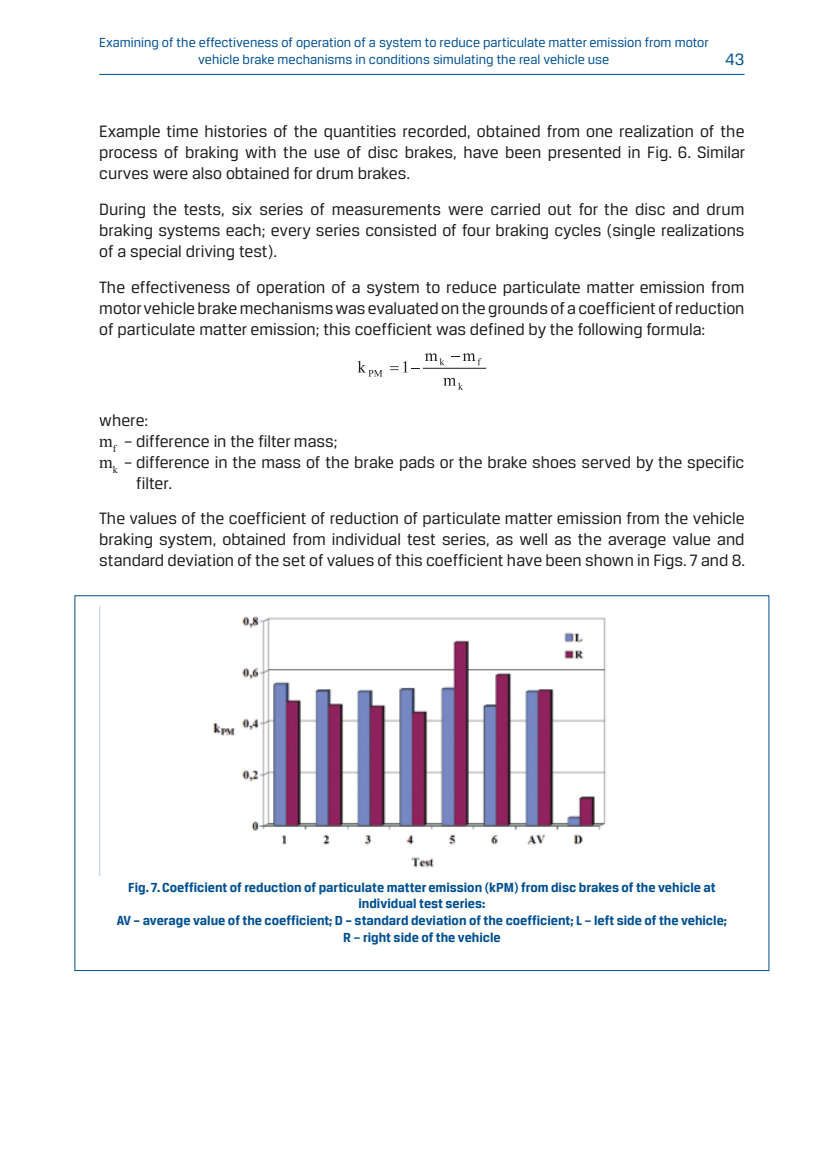
<style>
.page{position:relative;width:819px;height:1161px;background:#fff}
.page>*{position:absolute;margin:0;border:0;box-sizing:border-box;transform-origin:0 0}
.podstawowy_ang{font:17.5px/21px "Breuer Text";color:#1d1d1b;text-align:justify}
.t1{font:17.5px "Breuer Text";color:#005092}
.podst_ang{font:700 14px/16.8px "Breuer Text";color:#005092;text-align:center}
.t2{font:14px/16.8px "Breuer Text";color:#005092;text-align:center}
.s1{font-family:"Times New Roman"}
</style>
<div class="page">
<hr style="left:99px;top:74px;width:645px;height:1px;background:#005092">
<img style="left:99px;top:606px;width:507px;height:270px">
<hr style="left:423px;top:368px;width:62px;height:1px;background:#1d1d1b">
<svg style="left:443px;top:378px;width:20px;height:12px"></svg>
<svg style="left:357px;top:361px;width:25px;height:16px"></svg>
<svg style="left:451px;top:353px;width:30px;height:12px"></svg>
<svg style="left:390px;top:353px;width:54px;height:19px"></svg>
<p class="t2" style="left:99px;top:34px;width:611px">Examining of the effectiveness of operation of a system to reduce particulate matter emission from motor vehicle brake mechanisms in conditions simulating the real vehicle use</p>
<p class="t1" style="left:725px;top:50px;width:21px">43</p>
<p class="podstawowy_ang" style="left:99px;top:121px;width:647px">Example time histories of the quantities recorded, obtained from one realization of the process of braking with the use of disc brakes, have been presented in Fig. 6. Similar curves were also obtained for drum brakes.</p>
<p class="podstawowy_ang" style="left:99px;top:199px;width:646px">During the tests, six series of measurements were carried out for the disc and drum braking systems each; every series consisted of four braking cycles (single realizations of a special driving test).</p>
<p class="podstawowy_ang" style="left:99px;top:277px;width:646px">The effectiveness of operation of a system to reduce particulate matter emission from motor vehicle brake mechanisms was evaluated on the grounds of a coefficient of reduction of particulate matter emission; this coefficient was defined by the following formula:</p>
<p class="podstawowy_ang" style="left:99px;top:409px;width:50px">where:</p>
<p class="podstawowy_ang" style="left:99px;top:430px;width:240px"><span class="s1">m</span><sub>f</sub> – difference in the filter mass;</p>
<p class="podstawowy_ang" style="left:136px;top:451px;width:609px;text-indent:-37px"><span class="s1">m</span><sub>k</sub> – difference in the mass of the brake pads or the brake shoes served by the specific filter.</p>
<p class="podstawowy_ang" style="left:99px;top:508px;width:647px">The values of the coefficient of reduction of particulate matter emission from the vehicle braking system, obtained from individual test series, as well as the average value and standard deviation of the set of values of this coefficient have been shown in Figs. 7 and 8.</p>
<p class="podst_ang" style="left:128px;top:878px;width:589px">Fig. 7. Coefficient of reduction of particulate matter emission (kPM) from disc brakes of the vehicle at individual test series:</p>
<p class="podst_ang" style="left:117px;top:912px;width:611px">AV – average value of the coefficient; D – standard deviation of the coefficient; L − left side of the vehicle;<br>R − right side of the vehicle</p>
</div>
